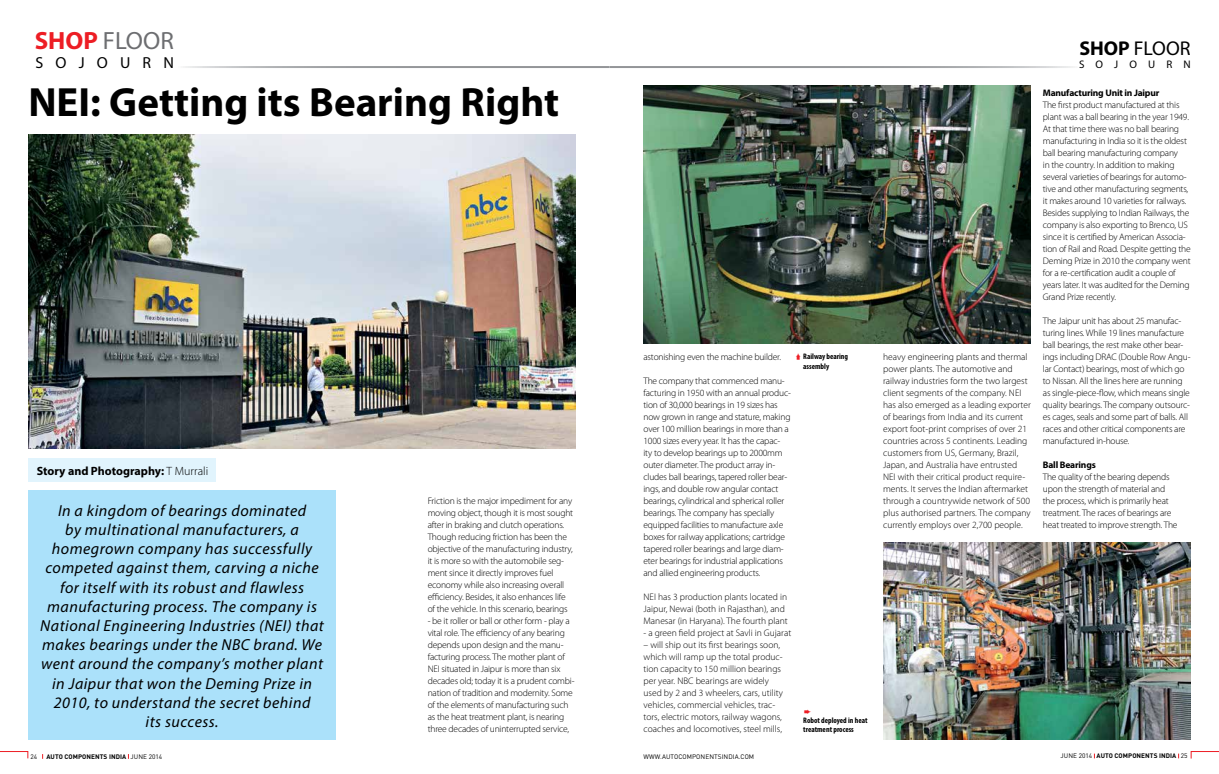
<style>
.page{position:relative;width:1219px;height:774px;background:#fff}
.page>*{position:absolute;margin:0;border:0;box-sizing:border-box;transform-origin:0 0}
.t1{font:700 41px "Myriad Pro";color:#000}
.t2{font:25px "Myriad Pro";color:#6d6e71}
.t3{font:20px "Myriad Pro";color:#000}
.t4{font:italic 16px/19.2px "Myriad Pro";letter-spacing:.03em;color:#000;text-align:center}
.t5{font:16px "Myriad Pro";letter-spacing:.76em;color:#000}
.t6{font:700 12px "Myriad Pro";color:#000}
.t7{font:11px "Myriad Pro";letter-spacing:1.01em;color:#000}
.t8{font:300 9.5px/12px "Myriad Pro";letter-spacing:-.02em;color:#000}
.t9{font:300 9.5px/12px "Myriad Pro";color:#000}
.t10{font:700 9.5px "Myriad Pro";letter-spacing:-.02em;color:#000}
.t11{font:700 condensed 8px/9.6px "Myriad Pro";color:#000}
.t12{font:700 6.5px "DIN Pro";letter-spacing:.01em;color:#000}
.t13{font:6.5px "DIN Pro";letter-spacing:.01em;color:#000}
.s1{font-weight:700;color:#ed1d24}
.s2{font-weight:300}
.s3{font-weight:700}
.s4{font-weight:400}
</style>
<div class="page">
<svg style="left:1190px;top:751px;width:29px;height:8px"></svg>
<svg style="left:0;top:751px;width:29px;height:8px"></svg>
<img style="left:28px;top:135px;width:547px;height:313px">
<div style="left:28px;top:491px;width:308px;height:249px;background:#abe1fa"></div>
<div style="left:28px;top:459px;width:187px;height:23px;background:#e1f4fd"></div>
<img style="left:643px;top:85px;width:388px;height:258px">
<img style="left:883px;top:542px;width:308px;height:198px">
<h2 class="t2" style="left:35px;top:27px;width:141px"><span class="s1">SHOP</span> FLOOR</h2>
<h3 class="t5" style="left:36px;top:54px;width:140px">SOJOURN</h3>
<h1 class="t1" style="left:28px;top:75px;width:532px">NEI: Getting its Bearing Right</h1>
<p class="t6" style="left:37px;top:463px;width:173px">Story and Photography: <span class="s2">T Murrali</span></p>
<p class="t4" style="left:40px;top:501px;width:285px">In a kingdom of bearings dominated<br>by multinational manufacturers, a homegrown company has successfully competed against them, carving a niche for itself with its robust and flawless manufacturing process. The company is National Engineering Industries (NEI) that makes bearings under the NBC brand. We went around the company’s mother plant in Jaipur that won the Deming Prize in 2010, to understand the secret behind<br>its success.</p>
<p class="t8" style="left:428px;top:495px;width:147px">Friction is the major impediment for any moving object, though it is most sought after in braking and clutch operations.<br>Though reducing friction has been the objective of the manufacturing industry, it is more so with the automobile seg&shy;ment since it directly improves fuel economy while also increasing overall efficiency. Besides, it also enhances life of the vehicle. In this scenario, bearings</p>
<p class="t8" style="left:428px;top:615px;width:148px">- be it roller or ball or other form - play a vital role. The efficiency of any bearing depends upon design and the manu&shy;facturing process. The mother plant of NEI situated in Jaipur is more than six decades old; today it is a prudent combi&shy;nation of tradition and modernity. Some of the elements of manufacturing such as the heat treatment plant, is nearing three decades of uninterrupted service,</p>
<p class="t8" style="left:643px;top:351px;width:139px">astonishing even the machine builder.</p>
<p class="t8" style="left:643px;top:375px;width:149px">The company that commenced manu&shy;facturing in 1950 with an annual produc&shy;tion of 30,000 bearings in 19 sizes has now grown in range and stature, making over 100 million bearings in more than a 1000 sizes every year. It has the capac&shy;ity to develop bearings up to 2000mm outer diameter. The product array in&shy;cludes ball bearings, tapered roller bear&shy;ings, and double row angular contact bearings, cylindrical and spherical roller bearings. The company has specially equipped facilities to manufacture axle boxes for railway applications; cartridge tapered roller bearings and large diam&shy;eter bearings for industrial applications and allied engineering products.</p>
<p class="t9" style="left:643px;top:591px;width:146px">NEI has 3 production plants located in<br>Jaipur, Newai (both in Rajasthan), and<br>Manesar (in Haryana). The fourth plant</p>
<p class="t9" style="left:643px;top:627px;width:149px">- a green field project at Savli in Gujarat</p>
<p class="t9" style="left:643px;top:639px;width:141px">– will ship out its first bearings soon, which will ramp up the total produc&shy;tion capacity to 150 million bearings per year. NBC bearings are widely used by 2 and 3 wheelers, cars, utility vehicles, commercial vehicles, trac&shy;tors, electric motors, railway wagons, coaches and locomotives, steel mills,</p>
<p class="t11" style="left:803px;top:351px;width:46px">Railway bearing assembly</p>
<p class="t11" style="left:803px;top:715px;width:66px">Robot deployed in heat treatment process</p>
<p class="t9" style="left:883px;top:351px;width:149px">heavy engineering plants and thermal power plants. The automotive and railway industries form the two largest client segments of the company. NEI has also emerged as a leading exporter of bearings from India and its current export foot-print comprises of over 21 countries across 5 continents. Leading customers from US, Germany, Brazil, Japan, and Australia have entrusted NEI with their critical product require&shy;ments. It serves the Indian aftermarket through a countrywide network of 500 plus authorised partners. The company currently employs over 2,700 people.</p>
<h3 class="t3" style="left:1079px;top:37px;width:113px"><span class="s3">SHOP</span> FLOOR</h3>
<p class="t7" style="left:1079px;top:58px;width:113px">SOJOURN</p>
<p class="t10" style="left:1043px;top:87px;width:118px">Manufacturing Unit in Jaipur</p>
<p class="t8" style="left:1043px;top:99px;width:149px">The first product manufactured at this plant was a ball bearing in the year 1949.<br>At that time there was no ball bearing manufacturing in India so it is the oldest ball bearing manufacturing company<br>in the country. In addition to making several varieties of bearings for automo&shy;tive and other manufacturing segments, it makes around 10 varieties for railways.<br>Besides supplying to Indian Railways, the company is also exporting to Brenco, US since it is certified by American Associa&shy;tion of Rail and Road. Despite getting the Deming Prize in 2010 the company went for a re-certification audit a couple of years later. It was audited for the Deming Grand Prize recently.</p>
<p class="t8" style="left:1043px;top:315px;width:149px">The Jaipur unit has about 25 manufac&shy;turing lines. While 19 lines manufacture ball bearings, the rest make other bear&shy;ings including DRAC (Double Row Angu&shy;lar Contact) bearings, most of which go to Nissan. All the lines here are running as single-piece-flow, which means single quality bearings. The company outsourc&shy;es cages, seals and some part of balls. All races and other critical components are manufactured in-house.</p>
<p class="t10" style="left:1043px;top:458px;width:54px">Ball Bearings</p>
<p class="t8" style="left:1043px;top:471px;width:136px">The quality of the bearing depends upon the strength of material and the process, which is primarily heat treatment. The races of bearings are heat treated to improve strength. The</p>
<p class="t13" style="left:30px;top:751px;width:8px">24</p>
<p class="t12" style="left:46px;top:751px;width:117px">AUTO COMPONENTS INDIA <span class="s4">JUNE 2014</span></p>
<p class="t13" style="left:643px;top:751px;width:112px">WWW.AUTOCOMPONENTSINDIA.COM</p>
<p class="t12" style="left:1060px;top:750px;width:128px"><span class="s4">JUNE 2014</span> AUTO COMPONENTS INDIA <span class="s4">25</span></p>
</div>
